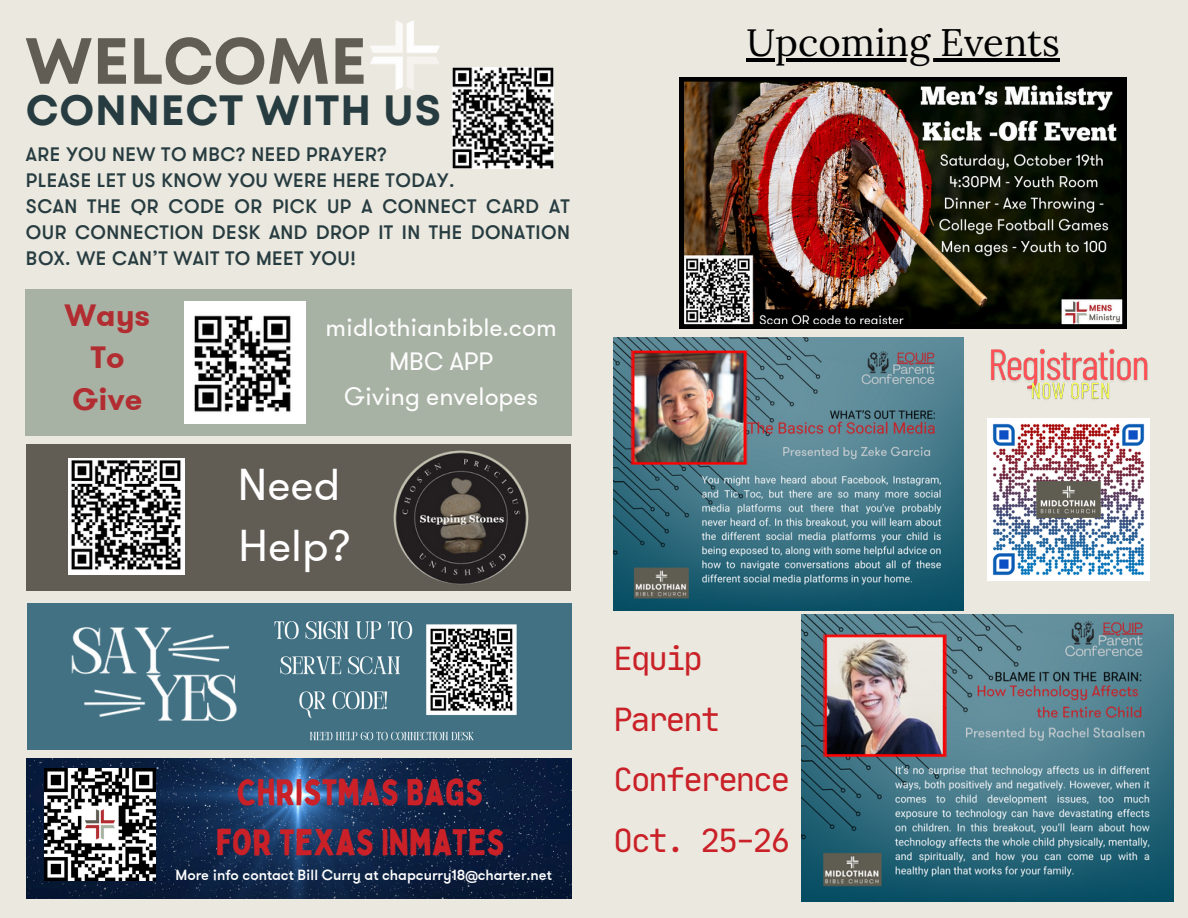
<style>
.page{position:relative;width:1188px;height:918px;background:#ebe8df}
.page>*{position:absolute;margin:0;border:0;box-sizing:border-box;transform-origin:0 0}
.t1{font:700 65.1px "Mont";color:#615d55}
.t2{font:44.4px/61.3px "GT Walsheim";color:#fff}
.t3{font:700 42.3px "Mont";letter-spacing:.02em;color:#273c40}
.t4{font:38.25px "Lora";color:#000}
.t5{font:36.3px "Bobby Jones";color:#c92127}
.t6{font:32.4px/60.4px "Jet Brains Mono";letter-spacing:-.06em;color:#c92127}
.t7{font:700 30.75px/42.2px "GT Walsheim";color:#b22d31;text-align:center}
.t8{font:25.05px/34px "GT Walsheim";color:#fdfdfd;text-align:center}
.t9{font:500 19.35px/25.8px "GT Walsheim";letter-spacing:.02em;color:#273c40;text-align:justify}
.t10{font:500 14.7px "GT Walsheim";color:#fff}
</style>
<div class="page">
<img style="left:452px;top:67px;width:101px;height:102px">
<div style="left:25px;top:289px;width:546px;height:147px;background:#a8b2a4"></div>
<img style="left:185px;top:302px;width:120px;height:121px">
<img style="left:370px;top:21px;width:70px;height:69px">
<div style="left:26px;top:445px;width:544px;height:146px;background:#615d55"></div>
<img style="left:393px;top:450px;width:136px;height:135px">
<img style="left:69px;top:458px;width:116px;height:116px">
<div style="left:27px;top:603px;width:544px;height:146px;background:#417183"></div>
<img style="left:71px;top:627px;width:166px;height:95px">
<img style="left:274px;top:621px;width:243px;height:120px">
<img style="left:27px;top:758px;width:544px;height:141px">
<img style="left:44px;top:769px;width:112px;height:111px">
<img style="left:680px;top:77px;width:446px;height:252px">
<img style="left:614px;top:338px;width:349px;height:272px">
<img style="left:801px;top:615px;width:372px;height:287px">
<hr style="left:747px;top:58px;width:313px;height:4px;background:#000">
<img style="left:991px;top:348px;width:157px;height:43px">
<img style="left:1030px;top:377px;width:81px;height:23px">
<img style="left:987px;top:419px;width:162px;height:162px">
<p class="t1" style="left:25px;top:37px;width:343px">WELCOME</p>
<p class="t3" style="left:26px;top:94px;width:417px">CONNECT WITH US</p>
<p class="t9" style="left:26px;top:141px;width:363px">ARE YOU NEW TO MBC? NEED PRAYER?</p>
<p class="t9" style="left:26px;top:167px;width:430px">PLEASE LET US KNOW YOU WERE HERE TODAY.</p>
<p class="t9" style="left:26px;top:193px;width:545px">SCAN THE QR CODE OR PICK UP A CONNECT CARD AT OUR CONNECTION DESK AND DROP IT IN THE DONATION BOX. WE CAN’T WAIT TO MEET YOU!</p>
<p class="t7" style="left:65px;top:294px;width:87px">Ways<br>To<br>Give</p>
<p class="t8" style="left:326px;top:310px;width:233px">midlothianbible.com<br>MBC APP<br>Giving envelopes</p>
<h3 class="t2" style="left:238px;top:454px;width:115px">Need<br>Help?</h3>
<p class="t5" style="left:237px;top:769px;width:248px">CHRISTMAS BAGS</p>
<p class="t5" style="left:216px;top:819px;width:290px">FOR TEXAS INMATES</p>
<p class="t10" style="left:176px;top:866px;width:378px">More info contact Bill Curry at chapcurry18@charter.net</p>
<p class="t4" style="left:747px;top:18px;width:315px">Upcoming Events</p>
<p class="t6" style="left:614px;top:628px;width:178px">Equip<br>Parent<br>Conference<br>Oct. 25-26</p>
</div>
